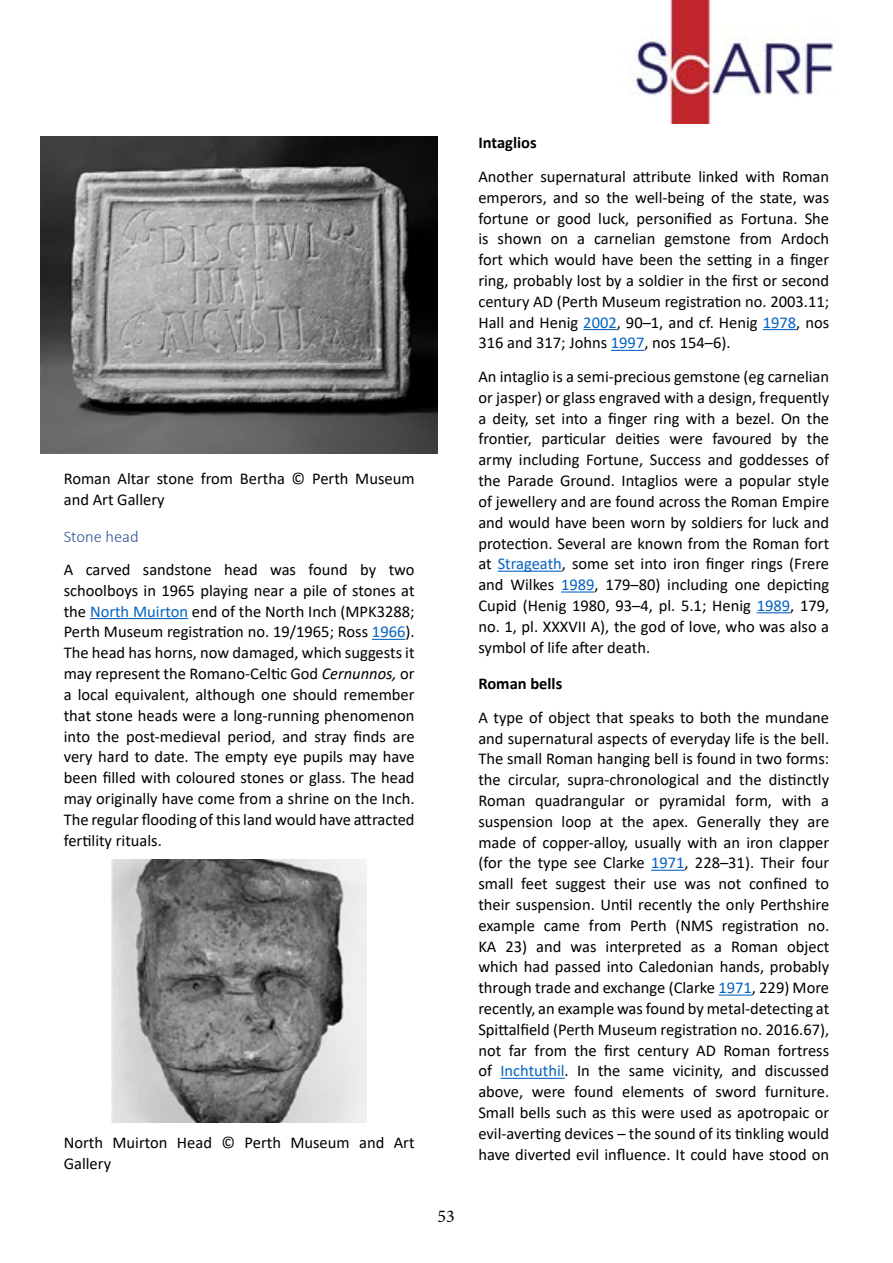
<style>
.page{position:relative;width:893px;height:1263px;background:#fff}
.page>*{position:absolute;margin:0;border:0;box-sizing:border-box;transform-origin:0 0}
.t1{font:18px "Minion Pro";color:#000}
.t2{font:16.5px/20.9px "Calibri";color:#000;text-align:justify}
.t3{font:700 16.5px "Calibri";color:#000}
.t4{font:300 16.5px "Calibri";color:#2f5496}
.s1{color:#0563c1}
.s2{font-style:italic}
</style>
<div class="page">
<img style="left:630px;top:0;width:203px;height:124px">
<hr style="left:90px;top:618px;width:98px;height:1px;background:#0563c1">
<hr style="left:372px;top:639px;width:33px;height:1px;background:#0563c1">
<img style="left:41px;top:136px;width:397px;height:317px">
<img style="left:112px;top:859px;width:255px;height:264px">
<hr style="left:583px;top:329px;width:34px;height:1px;background:#0563c1">
<hr style="left:763px;top:329px;width:33px;height:1px;background:#0563c1">
<hr style="left:611px;top:350px;width:33px;height:1px;background:#0563c1">
<hr style="left:498px;top:571px;width:64px;height:1px;background:#0563c1">
<hr style="left:561px;top:591px;width:34px;height:1px;background:#0563c1">
<hr style="left:757px;top:612px;width:33px;height:1px;background:#0563c1">
<hr style="left:651px;top:870px;width:33px;height:1px;background:#0563c1">
<hr style="left:718px;top:994px;width:34px;height:2px;background:#0563c1">
<hr style="left:500px;top:1078px;width:65px;height:1px;background:#0563c1">
<p class="t2" style="left:64px;top:468px;width:352px">Roman Altar stone from Bertha ©️ Perth Museum and Art Gallery</p>
<p class="t4" style="left:64px;top:526px;width:76px">Stone head</p>
<p class="t2" style="left:64px;top:559px;width:352px">A carved sandstone head was found by two schoolboys in 1965 playing near a pile of stones at the <span class="s1">North Muirton</span> end of the North Inch (MPK3288; Perth Museum registration no. 19/1965; Ross <span class="s1">1966</span>).<br>The head has horns, now damaged, which suggests it may represent the Romano-Celtic God <span class="s2">Cernunnos,</span> or a local equivalent, although one should remember that stone heads were a long-running phenomenon into the post-medieval period, and stray finds are very hard to date. The empty eye pupils may have been filled with coloured stones or glass. The head may originally have come from a shrine on the Inch.<br>The regular flooding of this land would have attracted fertility rituals.</p>
<p class="t2" style="left:64px;top:1131px;width:352px">North Muirton Head ©️ Perth Museum and Art<br>Gallery</p>
<p class="t1" style="left:437px;top:1204px;width:19px">53</p>
<p class="t3" style="left:478px;top:131px;width:60px">Intaglios</p>
<p class="t2" style="left:478px;top:166px;width:352px">Another supernatural attribute linked with Roman emperors, and so the well-being of the state, was fortune or good luck, personified as Fortuna. She is shown on a carnelian gemstone from Ardoch fort which would have been the setting in a finger ring, probably lost by a soldier in the first or second century AD (Perth Museum registration no. 2003.11; Hall and Henig <span class="s1">2002</span>, 90–1, and cf. Henig <span class="s1">1978</span>, nos 316 and 317; Johns <span class="s1">1997</span>, nos 154–6).</p>
<p class="t2" style="left:478px;top:366px;width:352px">An intaglio is a semi-precious gemstone (eg carnelian or jasper) or glass engraved with a design, frequently a deity, set into a finger ring with a bezel. On the frontier, particular deities were favoured by the army including Fortune, Success and goddesses of the Parade Ground. Intaglios were a popular style of jewellery and are found across the Roman Empire and would have been worn by soldiers for luck and protection. Several are known from the Roman fort at <span class="s1">Strageath</span>, some set into iron finger rings (Frere and Wilkes <span class="s1">1989</span>, 179–80) including one depicting Cupid (Henig 1980, 93–4, pl. 5.1; Henig <span class="s1">1989</span>, 179, no. 1, pl. XXXVII A), the god of love, who was also a symbol of life after death.</p>
<p class="t3" style="left:478px;top:672px;width:85px">Roman bells</p>
<p class="t2" style="left:478px;top:706px;width:352px">A type of object that speaks to both the mundane and supernatural aspects of everyday life is the bell.<br>The small Roman hanging bell is found in two forms: the circular, supra-chronological and the distinctly Roman quadrangular or pyramidal form, with a suspension loop at the apex. Generally they are made of copper-alloy, usually with an iron clapper (for the type see Clarke <span class="s1">1971</span>, 228–31). Their four small feet suggest their use was not confined to their suspension. Until recently the only Perthshire example came from Perth (NMS registration no.<br>KA 23) and was interpreted as a Roman object which had passed into Caledonian hands, probably through trade and exchange (Clarke <span class="s1">1971</span>, 229) More recently, an example was found by metal-detecting at Spittalfield (Perth Museum registration no. 2016.67), not far from the first century AD Roman fortress of <span class="s1">Inchtuthil</span>. In the same vicinity, and discussed above, were found elements of sword furniture.<br>Small bells such as this were used as apotropaic or evil-averting devices – the sound of its tinkling would have diverted evil influence. It could have stood on</p>
</div>
